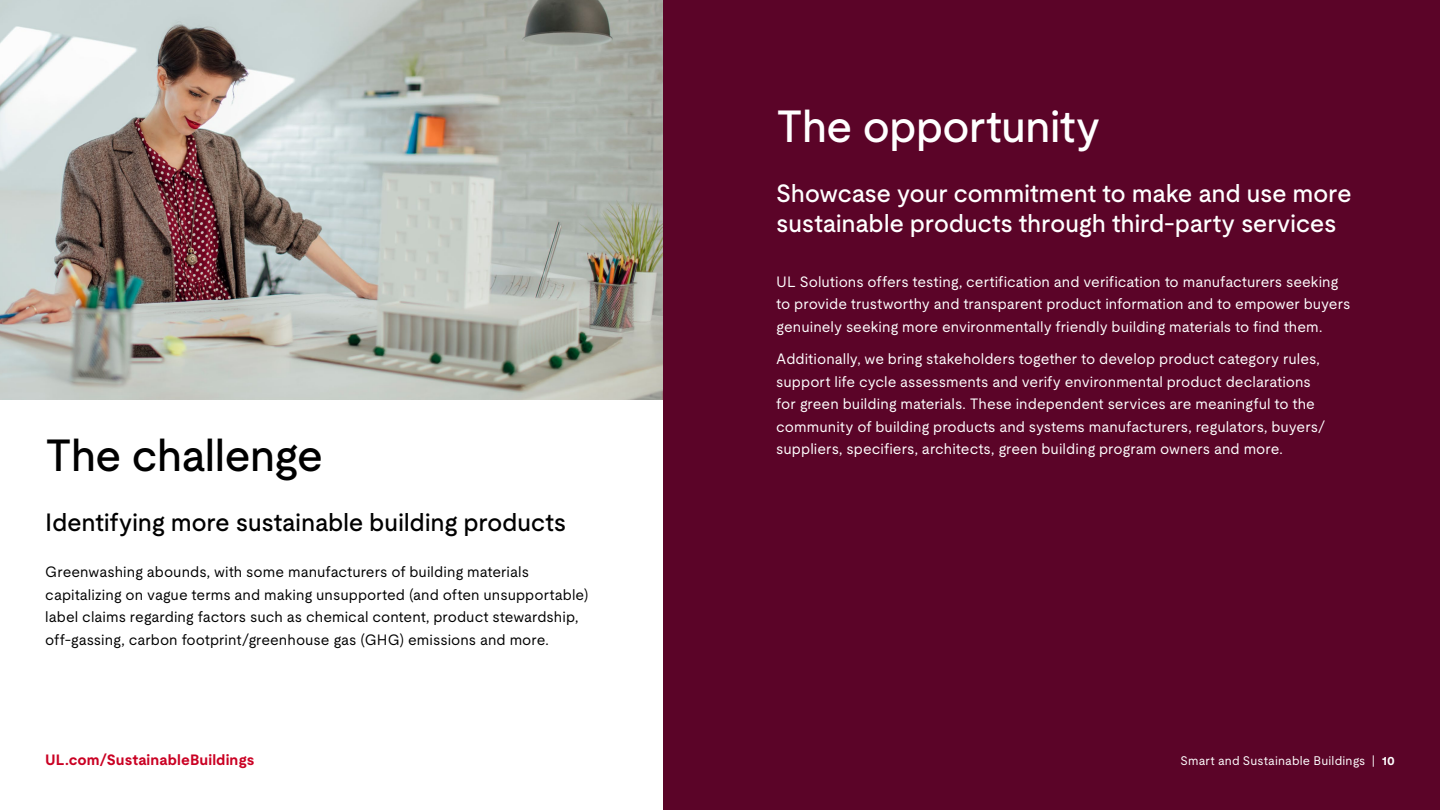
<style>
.page{position:relative;width:1440px;height:810px;background:#fff}
.page>*{position:absolute;margin:0;border:0;box-sizing:border-box;transform-origin:0 0}
.t1{font:500 45px "UL Moderat";letter-spacing:-.025em;color:#fff}
.t2{font:500 45px "UL Moderat";letter-spacing:-.025em;color:#000}
.t3{font:500 25px/30px "UL Moderat";letter-spacing:-.015em;color:#fff}
.t4{font:500 25px "UL Moderat";letter-spacing:-.015em;color:#000}
.t5{font:15px/22.5px "UL Moderat";color:#fff}
.t6{font:15px/22.5px "UL Moderat";color:#000}
.t7{font:700 15px "UL Moderat";letter-spacing:.01em;color:#ca0123}
.t8{font:12.5px "UL Moderat";letter-spacing:.015em;color:#fff}
.s1{font-weight:700}
</style>
<div class="page">
<img style="left:0;top:0;width:664px;height:399px">
<div style="left:664px;top:0;width:776px;height:810px;background:#5b0428"></div>
<h1 class="t2" style="left:45px;top:420px;width:279px">The challenge</h1>
<h2 class="t4" style="left:45px;top:503px;width:523px">Identifying more sustainable building products</h2>
<p class="t6" style="left:45px;top:561px;width:545px">Greenwashing abounds, with some manufacturers of building materials capitalizing on vague terms and making unsupported (and often unsupportable) label claims regarding factors such as chemical content, product stewardship, off-gassing, carbon footprint/greenhouse gas (GHG) emissions and more.</p>
<h1 class="t1" style="left:776px;top:91px;width:326px">The opportunity</h1>
<h2 class="t3" style="left:776px;top:178px;width:577px">Showcase your commitment to make and use more sustainable products through third-party services</h2>
<p class="t5" style="left:776px;top:270px;width:576px">UL Solutions offers testing, certification and verification to manufacturers seeking to provide trustworthy and transparent product information and to empower buyers genuinely seeking more environmentally friendly building materials to find them.</p>
<p class="t5" style="left:776px;top:348px;width:551px">Additionally, we bring stakeholders together to develop product category rules, support life cycle assessments and verify environmental product declarations for green building materials. These independent services are meaningful to the community of building products and systems manufacturers, regulators, buyers/ suppliers, specifiers, architects, green building program owners and more.</p>
<p class="t7" style="left:45px;top:748px;width:211px">UL.com/SustainableBuildings</p>
<p class="t8" style="left:1181px;top:751px;width:216px">Smart and Sustainable Buildings | <span class="s1">10</span></p>
</div>
